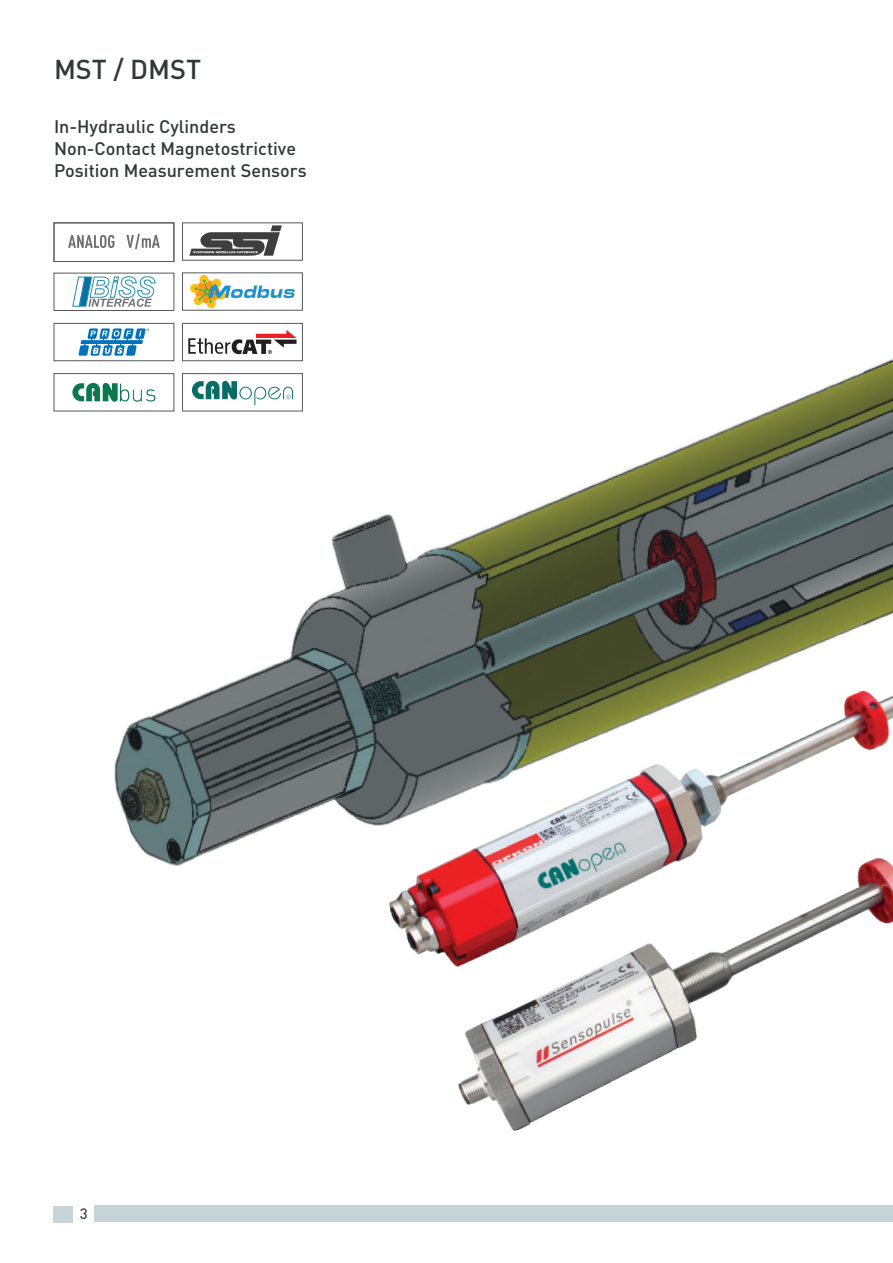
<style>
.page{position:relative;width:893px;height:1263px;background:#fff}
.page>*{position:absolute;margin:0;border:0;box-sizing:border-box;transform-origin:0 0}
.t1{font:500 27px "DIN Pro";color:#323738}
.t2{font:500 18px/21.6px "DIN Pro";color:#323738}
.t3{font:500 15px "DIN Pro";color:#4b4c4d}
</style>
<div class="page">
<div style="left:54px;top:222px;width:120px;height:40px;border:1px solid #565758"></div>
<svg style="left:68px;top:235px;width:46px;height:13px"></svg>
<svg style="left:126px;top:234px;width:34px;height:15px"></svg>
<div style="left:182px;top:222px;width:121px;height:39px;border:1px solid #565758"></div>
<svg style="left:189px;top:225px;width:93px;height:31px"></svg>
<div style="left:182px;top:272px;width:121px;height:39px;border:1px solid #565758"></div>
<div style="left:199px;top:275px;width:9px;height:9px;background:#fdbe18;border-radius:50%"></div>
<div style="left:207px;top:299px;width:9px;height:9px;background:#fdbe18;border-radius:50%"></div>
<svg style="left:194px;top:296px;width:9px;height:9px"></svg>
<div style="left:190px;top:284px;width:9px;height:9px;background:#fdbe18;border-radius:50%"></div>
<svg style="left:195px;top:279px;width:100px;height:24px"></svg>
<div style="left:54px;top:273px;width:120px;height:38px;border:1px solid #565758"></div>
<svg style="left:72px;top:276px;width:84px;height:31px"></svg>
<div style="left:54px;top:373px;width:120px;height:38px;border:1px solid #565758"></div>
<svg style="left:72px;top:383px;width:18px;height:19px"></svg>
<div style="left:54px;top:323px;width:120px;height:38px;border:1px solid #565758"></div>
<svg style="left:78px;top:328px;width:71px;height:28px"></svg>
<div style="left:182px;top:323px;width:121px;height:38px;border:1px solid #565758"></div>
<svg style="left:256px;top:330px;width:36px;height:4px"></svg>
<img style="left:90px;top:334px;width:774px;height:532px">
<img style="left:864px;top:358px;width:29px;height:268px">
<img style="left:366px;top:655px;width:527px;height:268px">
<img style="left:396px;top:802px;width:497px;height:329px">
<div style="left:54px;top:1206px;width:19px;height:17px;background:#c5d4d6"></div>
<div style="left:94px;top:1205px;width:799px;height:16px;background:#c5d4d6"></div>
<h1 class="t1" style="left:54px;top:48px;width:149px">MST / DMST</h1>
<p class="t2" style="left:54px;top:114px;width:254px">In-Hydraulic Cylinders<br>Non-Contact Magnetostrictive<br>Position Measurement Sensors</p>
<p class="t3" style="left:80px;top:1202px;width:9px">3</p>
</div>
